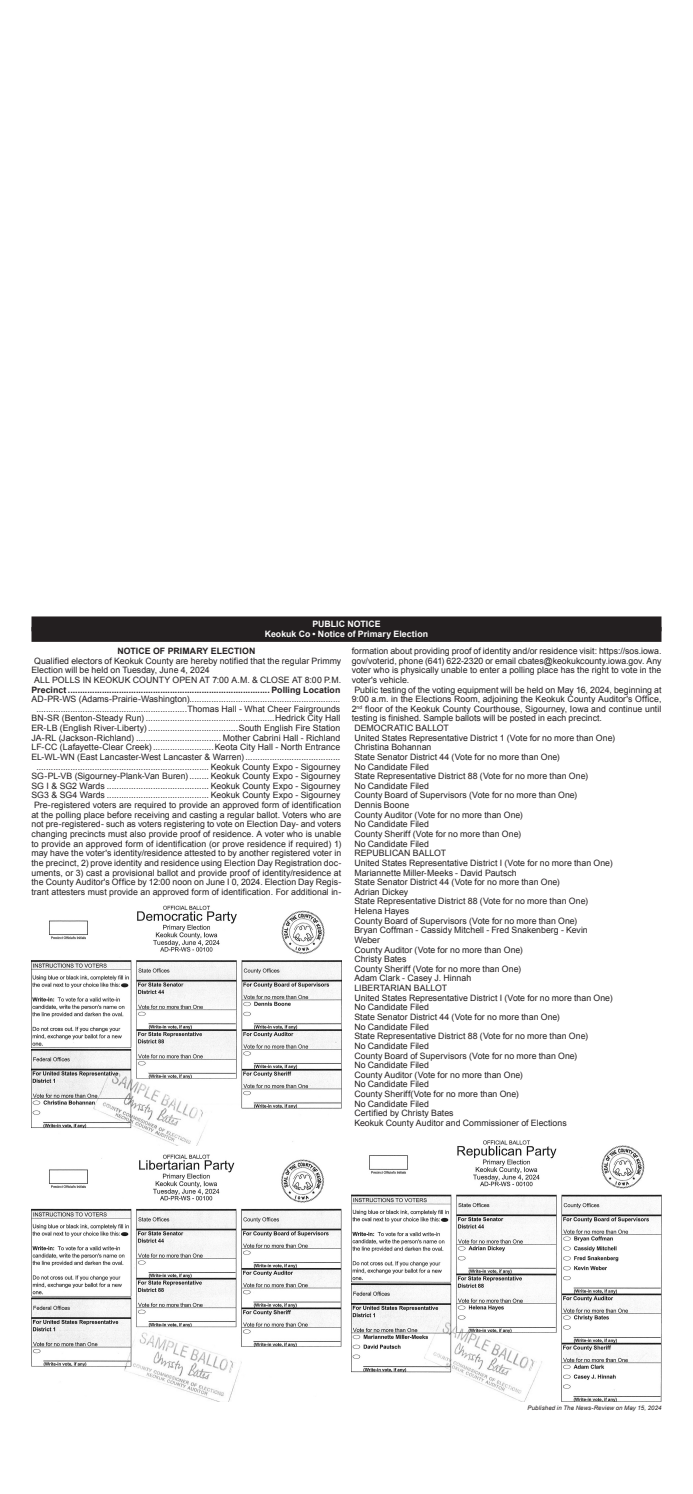
<style>
.page{position:relative;width:693px;height:1494px;background:#fff}
.page>*{position:absolute;margin:0;border:0;box-sizing:border-box;transform-origin:0 0}
._1_Column_Arial{font:8.75px/9.6px "Arial";letter-spacing:.005em;color:#231f20;text-align:justify}
._1_Column__Claims{font:8.75px/9.6px "Arial";color:#231f20;text-align:center}
._1_Column__Claims-2{font:700 8.75px "Arial";letter-spacing:.01em;color:#231f20}
.Reversed_Heading_TitleCase{font:700 8.75px "Arial";letter-spacing:.01em;color:#fff}
._1st_Heading{font:700 8.75px "Arial";letter-spacing:.005em;color:#231f20}
.Reversed_Heading_AllCaps{font:700 8.75px "Arial";letter-spacing:.005em;color:#fff}
._1_Column_Arial-2{font:italic 6.12px "Arial";letter-spacing:.015em;color:#231f20}
</style>
<div class="page">
<div style="left:32px;top:616px;width:630px;height:15px;background:#231f20"></div>
<div style="left:32px;top:627px;width:630px;height:14px;background:#231f20"></div>
<img style="left:352px;top:1140px;width:310px;height:260px">
<img style="left:32px;top:905px;width:309px;height:240px">
<img style="left:32px;top:1154px;width:309px;height:246px">
<p class="Reversed_Heading_AllCaps" style="left:312px;top:618px;width:70px">PUBLIC NOTICE</p>
<p class="Reversed_Heading_TitleCase" style="left:265px;top:628px;width:165px">Keokuk Co • Notice of Primary Election</p>
<p class="_1st_Heading" style="left:117px;top:645px;width:139px">NOTICE OF PRIMARY ELECTION</p>
<p class="_1_Column_Arial" style="left:32px;top:655px;width:311px;text-indent:3px">Qualified electors of Keokuk County are hereby notified that the regular Primmy<br>Election will be held on Tuesday, June 4, 2024</p>
<p class="_1_Column_Arial" style="left:34px;top:675px;width:309px">ALL POLLS IN KEOKUK COUNTY OPEN AT 7:00 A.M. &amp; CLOSE AT 8:00 P.M.</p>
<p class="_1_Column__Claims-2" style="left:32px;top:683px;width:310px">Precinct ................................................................................... Polling Location</p>
<p class="_1_Column__Claims" style="left:32px;top:694px;width:310px">AD-PR-WS (Adams-Prairie-Washington).............................................................. ..............................................................Thomas Hall - What Cheer Fairgrounds</p>
<p class="_1_Column__Claims" style="left:32px;top:713px;width:310px">BN-SR (Benton-Steady Run) .....................................................Hedrick City Hall</p>
<p class="_1_Column__Claims" style="left:32px;top:723px;width:310px">ER-LB (English River-Liberty) .....................................South English Fire Station</p>
<p class="_1_Column__Claims" style="left:32px;top:732px;width:310px">JA-RL (Jackson-Richland) ................................... Mother Cabrini Hall - Richland</p>
<p class="_1_Column__Claims" style="left:32px;top:742px;width:310px">LF-CC (Lafayette-Clear Creek).........................Keota City Hall - North Entrance</p>
<p class="_1_Column__Claims" style="left:32px;top:752px;width:310px">EL-WL-WN (East Lancaster-West Lancaster &amp; Warren) ....................................... ....................................................................... Keokuk County Expo - Sigourney</p>
<p class="_1_Column__Claims" style="left:32px;top:771px;width:310px">SG-PL-VB (Sigourney-Plank-Van Buren)........ Keokuk County Expo - Sigourney</p>
<p class="_1_Column__Claims" style="left:32px;top:781px;width:310px">SG I &amp; SG2 Wards .......................................... Keokuk County Expo - Sigourney</p>
<p class="_1_Column__Claims" style="left:32px;top:790px;width:310px">SG3 &amp; SG4 Wards .......................................... Keokuk County Expo - Sigourney</p>
<p class="_1_Column_Arial" style="left:32px;top:800px;width:311px;text-align:center">Pre-registered voters are required to provide an approved form of identification at the polling place before receiving and casting a regular ballot. Voters who are not pre-registered- such as voters registering to vote on Election Day- and voters changing precincts must also provide proof of residence. A voter who is unable to provide an approved form of identification (or prove residence if required) 1) may have the voter's identity/residence attested to by another registered voter in the precinct, 2) prove identity and residence using Election Day Registration doc&shy;uments, or 3) cast a provisional ballot and provide proof of identity/residence at the County Auditor's Office by 12:00 noon on June I 0, 2024. Election Day Regis&shy;trant attesters must provide an approved form of identification. For additional in-</p>
<p class="_1_Column_Arial" style="left:352px;top:646px;width:311px">formation about providing proof of identity and/or residence visit: https://sos.iowa. gov/voterid, phone (641) 622-2320 or email cbates@keokukcounty.iowa.gov. Any voter who is physically unable to enter a polling place has the right to vote in the voter's vehicle.</p>
<p class="_1_Column_Arial" style="left:352px;top:684px;width:311px;text-indent:3px">Public testing of the voting equipment will be held on May 16, 2024, beginning at 9:00 a.m. in the Elections Room, adjoining the Keokuk County Auditor's Office, 2<sup>nd</sup> floor of the Keokuk County Courthouse, Sigourney, Iowa and continue until testing is finished. Sample ballots will be posted in each precinct.</p>
<p class="_1_Column_Arial" style="left:354px;top:723px;width:96px">DEMOCRATIC BALLOT</p>
<p class="_1_Column_Arial" style="left:354px;top:732px;width:262px">United States Representative District 1 (Vote for no more than One)</p>
<p class="_1_Column_Arial" style="left:354px;top:742px;width:79px">Christina Bohannan</p>
<p class="_1_Column_Arial" style="left:354px;top:752px;width:207px">State Senator District 44 (Vote for no more than One)</p>
<p class="_1_Column_Arial" style="left:354px;top:761px;width:76px">No Candidate Filed</p>
<p class="_1_Column_Arial" style="left:354px;top:771px;width:235px">State Representative District 88 (Vote for no more than One)</p>
<p class="_1_Column_Arial" style="left:354px;top:781px;width:76px">No Candidate Filed</p>
<p class="_1_Column_Arial" style="left:354px;top:790px;width:224px">County Board of Supervisors (Vote for no more than One)</p>
<p class="_1_Column_Arial" style="left:354px;top:800px;width:57px">Dennis Boone</p>
<p class="_1_Column_Arial" style="left:354px;top:809px;width:170px">County Auditor (Vote for no more than One)</p>
<p class="_1_Column_Arial" style="left:354px;top:819px;width:76px">No Candidate Filed</p>
<p class="_1_Column_Arial" style="left:354px;top:829px;width:168px">County Sheriff (Vote for no more than One)</p>
<p class="_1_Column_Arial" style="left:354px;top:838px;width:76px">No Candidate Filed</p>
<p class="_1_Column_Arial" style="left:354px;top:848px;width:93px">REPUBLICAN BALLOT</p>
<p class="_1_Column_Arial" style="left:354px;top:858px;width:260px">United States Representative District I (Vote for no more than One)</p>
<p class="_1_Column_Arial" style="left:354px;top:867px;width:164px">Mariannette Miller-Meeks - David Pautsch</p>
<p class="_1_Column_Arial" style="left:354px;top:877px;width:207px">State Senator District 44 (Vote for no more than One)</p>
<p class="_1_Column_Arial" style="left:354px;top:886px;width:55px">Adrian Dickey</p>
<p class="_1_Column_Arial" style="left:354px;top:896px;width:235px">State Representative District 88 (Vote for no more than One)</p>
<p class="_1_Column_Arial" style="left:354px;top:906px;width:56px">Helena Hayes</p>
<p class="_1_Column_Arial" style="left:354px;top:915px;width:224px">County Board of Supervisors (Vote for no more than One)</p>
<p class="_1_Column_Arial" style="left:354px;top:925px;width:235px">Bryan Coffman - Cassidy Mitchell - Fred Snakenberg - Kevin</p>
<p class="_1_Column_Arial" style="left:354px;top:935px;width:27px">Weber</p>
<p class="_1_Column_Arial" style="left:354px;top:944px;width:170px">County Auditor (Vote for no more than One)</p>
<p class="_1_Column_Arial" style="left:354px;top:954px;width:54px">Christy Bates</p>
<p class="_1_Column_Arial" style="left:354px;top:963px;width:168px">County Sheriff (Vote for no more than One)</p>
<p class="_1_Column_Arial" style="left:354px;top:973px;width:118px">Adam Clark - Casey J. Hinnah</p>
<p class="_1_Column_Arial" style="left:354px;top:983px;width:94px">LIBERTARIAN BALLOT</p>
<p class="_1_Column_Arial" style="left:354px;top:992px;width:260px">United States Representative District I (Vote for no more than One)</p>
<p class="_1_Column_Arial" style="left:354px;top:1002px;width:76px">No Candidate Filed</p>
<p class="_1_Column_Arial" style="left:354px;top:1012px;width:207px">State Senator District 44 (Vote for no more than One)</p>
<p class="_1_Column_Arial" style="left:354px;top:1021px;width:76px">No Candidate Filed</p>
<p class="_1_Column_Arial" style="left:354px;top:1031px;width:235px">State Representative District 88 (Vote for no more than One)</p>
<p class="_1_Column_Arial" style="left:354px;top:1040px;width:76px">No Candidate Filed</p>
<p class="_1_Column_Arial" style="left:354px;top:1050px;width:224px">County Board of Supervisors (Vote for no more than One)</p>
<p class="_1_Column_Arial" style="left:354px;top:1060px;width:76px">No Candidate Filed</p>
<p class="_1_Column_Arial" style="left:354px;top:1069px;width:170px">County Auditor (Vote for no more than One)</p>
<p class="_1_Column_Arial" style="left:354px;top:1079px;width:76px">No Candidate Filed</p>
<p class="_1_Column_Arial" style="left:354px;top:1089px;width:166px">County Sheriff(Vote for no more than One)</p>
<p class="_1_Column_Arial" style="left:354px;top:1098px;width:76px">No Candidate Filed</p>
<p class="_1_Column_Arial" style="left:354px;top:1108px;width:101px">Certified by Christy Bates</p>
<p class="_1_Column_Arial" style="left:354px;top:1117px;width:214px">Keokuk County Auditor and Commissioner of Elections</p>
<p class="_1_Column_Arial-2" style="left:528px;top:1403px;width:135px">Published in The News-Review on May 15, 2024</p>
</div>
